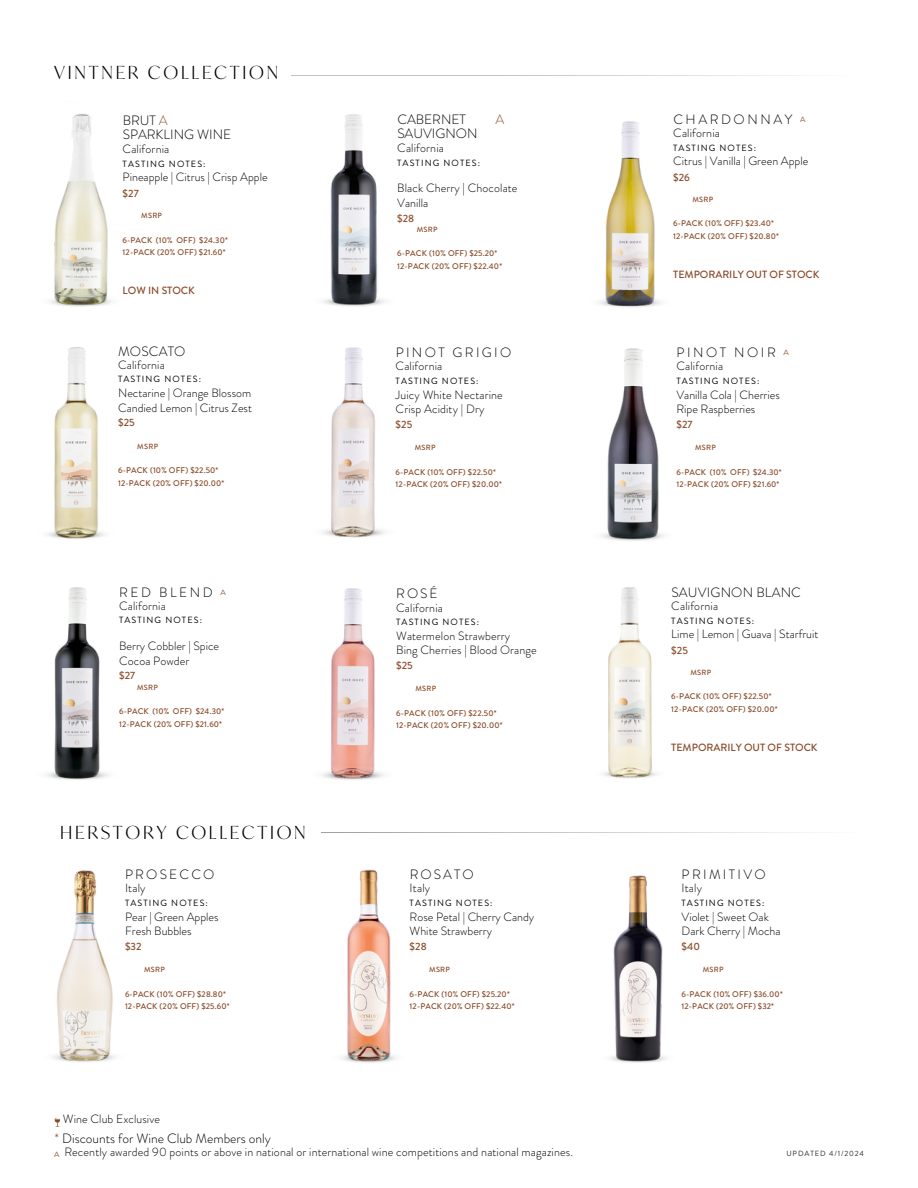
<style>
.page{position:relative;width:918px;height:1188px;background:#fff}
.page>*{position:absolute;margin:0;border:0;box-sizing:border-box;transform-origin:0 0}
.t1{font:300 18px "Ivy Mode";letter-spacing:.15em;color:#000}
.t2{font:300 13.5px/14.7px "Brandon Grotesque";letter-spacing:.015em;color:#000}
.t3{font:300 13.5px "Brandon Grotesque";letter-spacing:.19em;color:#000}
.t4{font:300 13.5px "Brandon Grotesque";letter-spacing:.175em;color:#000}
.t5{font:300 13.5px "Brandon Grotesque";letter-spacing:.16em;color:#000}
.t6{font:300 13.5px "Brandon Grotesque";color:#894a29}
.t7{font:300 12px/14.7px "Brandon Grotesque";letter-spacing:.01em;color:#000}
.t8{font:500 10.5px "Brandon Grotesque";color:#894a29}
.t9{font:9px "Brandon Grotesque";letter-spacing:.125em;color:#000}
.t10{font:500 8.25px/12.3px "Brandon Grotesque";letter-spacing:.02em;color:#894a29}
.t11{font:500 7.5px "Brandon Grotesque";letter-spacing:.04em;color:#894a29}
.t12{font:7.5px "Brandon Grotesque";letter-spacing:.12em;color:#2a2a29}
.t13{font:7.5px "Montserrat";color:#894a29}
.s1{color:#894a29}
</style>
<div class="page">
<svg style="left:55px;top:1118px;width:5px;height:9px"></svg>
<hr style="left:291px;top:75px;width:572px;height:1px;background:#000">
<img style="left:46px;top:587px;width:62px;height:193px">
<img style="left:322px;top:588px;width:62px;height:192px">
<img style="left:603px;top:587px;width:54px;height:191px">
<img style="left:50px;top:114px;width:62px;height:193px">
<img style="left:599px;top:121px;width:62px;height:187px">
<img style="left:323px;top:114px;width:62px;height:192px">
<img style="left:602px;top:348px;width:62px;height:193px">
<img style="left:323px;top:347px;width:62px;height:191px">
<img style="left:47px;top:347px;width:58px;height:192px">
<img style="left:342px;top:869px;width:54px;height:194px">
<hr style="left:321px;top:832px;width:549px;height:1px;background:#000">
<img style="left:53px;top:870px;width:62px;height:192px">
<img style="left:610px;top:875px;width:56px;height:188px">
<h1 class="t1" style="left:54px;top:61px;width:226px">VINTNER COLLECTION</h1>
<p class="t2" style="left:123px;top:113px;width:110px">BRUT <span class="s1">A<br></span>SPARKLING WINE</p>
<p class="t2" style="left:397px;top:112px;width:70px">CABERNET</p>
<p class="t6" style="left:495px;top:109px;width:10px">A</p>
<p class="t2" style="left:397px;top:126px;width:82px">SAUVIGNON</p>
<h6 class="t7" style="left:123px;top:142px;width:48px">California</h6>
<h6 class="t9" style="left:123px;top:157px;width:84px">TASTING NOTES:</h6>
<h6 class="t7" style="left:123px;top:170px;width:147px">Pineapple | Citrus | Crisp Apple</h6>
<h6 class="t8" style="left:123px;top:186px;width:18px">$27</h6>
<h6 class="t11" style="left:141px;top:210px;width:22px">MSRP</h6>
<h2 class="t7" style="left:397px;top:141px;width:48px">California</h2>
<h4 class="t9" style="left:397px;top:156px;width:84px">TASTING NOTES:</h4>
<p class="t7" style="left:397px;top:181px;width:122px">Black Cherry | Chocolate</p>
<h4 class="t7" style="left:397px;top:196px;width:33px">Vanilla</h4>
<h4 class="t8" style="left:397px;top:211px;width:19px">$28</h4>
<h2 class="t11" style="left:417px;top:224px;width:22px">MSRP</h2>
<p class="t10" style="left:123px;top:234px;width:107px">6-PACK (10% OFF) $24.30*<br>12-PACK (20% OFF) $21.60*</p>
<h6 class="t10" style="left:397px;top:247px;width:106px">6-PACK (10% OFF) $25.20*<br>12-PACK (20% OFF) $22.40*</h6>
<h4 class="t8" style="left:123px;top:283px;width:74px">LOW IN STOCK</h4>
<h2 class="t2" style="left:118px;top:344px;width:69px">MOSCATO</h2>
<h6 class="t4" style="left:396px;top:343px;width:117px">PINOT GRIGIO</h6>
<h4 class="t7" style="left:118px;top:358px;width:48px">California</h4>
<h4 class="t9" style="left:118px;top:373px;width:84px">TASTING NOTES:</h4>
<h4 class="t7" style="left:118px;top:386px;width:135px">Nectarine | Orange Blossom<br>Candied Lemon | Citrus Zest</h4>
<h4 class="t8" style="left:118px;top:415px;width:18px">$25</h4>
<p class="t7" style="left:396px;top:359px;width:48px">California</p>
<p class="t9" style="left:396px;top:374px;width:84px">TASTING NOTES:</p>
<p class="t7" style="left:396px;top:387px;width:109px">Juicy White Nectarine<br>Crisp Acidity | Dry</p>
<p class="t8" style="left:396px;top:417px;width:18px">$25</p>
<h6 class="t11" style="left:137px;top:441px;width:22px">MSRP</h6>
<h1 class="t11" style="left:415px;top:442px;width:22px">MSRP</h1>
<h4 class="t10" style="left:118px;top:464px;width:108px">6-PACK (10% OFF) $22.50*<br>12-PACK (20% OFF) $20.00*</h4>
<p class="t10" style="left:396px;top:466px;width:108px">6-PACK (10% OFF) $22.50*<br>12-PACK (20% OFF) $20.00*</p>
<p class="t3" style="left:119px;top:582px;width:95px">RED BLEND</p>
<p class="t13" style="left:220px;top:587px;width:7px">A</p>
<h4 class="t2" style="left:396px;top:586px;width:43px">ROSÉ</h4>
<h6 class="t7" style="left:119px;top:598px;width:48px">California</h6>
<h6 class="t9" style="left:119px;top:614px;width:84px">TASTING NOTES:</h6>
<h5 class="t7" style="left:119px;top:638px;width:102px">Berry Cobbler | Spice</h5>
<h5 class="t7" style="left:119px;top:653px;width:72px">Cocoa Powder</h5>
<h5 class="t8" style="left:119px;top:668px;width:18px">$27</h5>
<h2 class="t7" style="left:396px;top:600px;width:48px">California</h2>
<h2 class="t9" style="left:396px;top:616px;width:84px">TASTING NOTES:</h2>
<h2 class="t7" style="left:396px;top:628px;width:142px">Watermelon Strawberry<br>Bing Cherries | Blood Orange</h2>
<h2 class="t8" style="left:396px;top:658px;width:18px">$25</h2>
<p class="t11" style="left:137px;top:682px;width:22px">MSRP</p>
<p class="t11" style="left:415px;top:684px;width:22px">MSRP</p>
<h2 class="t10" style="left:119px;top:705px;width:107px">6-PACK (10% OFF) $24.30*<br>12-PACK (20% OFF) $21.60*</h2>
<h6 class="t10" style="left:396px;top:707px;width:108px">6-PACK (10% OFF) $22.50*<br>12-PACK (20% OFF) $20.00*</h6>
<h1 class="t1" style="left:60px;top:821px;width:247px">HERSTORY COLLECTION</h1>
<p class="t5" style="left:125px;top:865px;width:91px">PROSECCO</p>
<h4 class="t2" style="left:410px;top:867px;width:66px">ROSATO</h4>
<p class="t7" style="left:125px;top:881px;width:22px">Italy</p>
<p class="t9" style="left:125px;top:897px;width:84px">TASTING NOTES:</p>
<p class="t7" style="left:125px;top:909px;width:95px">Pear | Green Apples<br>Fresh Bubbles</p>
<p class="t8" style="left:125px;top:939px;width:18px">$32</p>
<p class="t7" style="left:410px;top:881px;width:22px">Italy</p>
<p class="t9" style="left:410px;top:897px;width:84px">TASTING NOTES:</p>
<p class="t7" style="left:410px;top:909px;width:126px">Rose Petal | Cherry Candy<br>White Strawberry</p>
<p class="t8" style="left:410px;top:939px;width:19px">$28</p>
<h5 class="t11" style="left:144px;top:964px;width:22px">MSRP</h5>
<h4 class="t11" style="left:429px;top:964px;width:22px">MSRP</h4>
<h4 class="t10" style="left:125px;top:988px;width:106px">6-PACK (10% OFF) $28.80*<br>12-PACK (20% OFF) $25.60*</h4>
<h4 class="t10" style="left:410px;top:988px;width:106px">6-PACK (10% OFF) $25.20*<br>12-PACK (20% OFF) $22.40*</h4>
<h6 class="t7" style="left:63px;top:1112px;width:99px">Wine Club Exclusive</h6>
<h6 class="t2" style="left:55px;top:1131px;width:218px"><span class="s1">*</span> Discounts for Wine Club Members only</h6>
<h2 class="t13" style="left:54px;top:1150px;width:7px">A</h2>
<p class="t7" style="left:64px;top:1145px;width:510px">Recently awarded 90 points or above in national or international wine competitions and national magazines.</p>
<h2 class="t3" style="left:673px;top:110px;width:121px">CHARDONNAY</h2>
<h4 class="t13" style="left:800px;top:114px;width:7px">A</h4>
<h6 class="t7" style="left:673px;top:126px;width:48px">California</h6>
<h6 class="t9" style="left:673px;top:141px;width:84px">TASTING NOTES:</h6>
<h6 class="t7" style="left:673px;top:154px;width:137px">Citrus | Vanilla | Green Apple</h6>
<h6 class="t8" style="left:673px;top:170px;width:18px">$26</h6>
<h6 class="t11" style="left:692px;top:194px;width:22px">MSRP</h6>
<h4 class="t10" style="left:673px;top:217px;width:107px">6-PACK (10% OFF) $23.40*<br>12-PACK (20% OFF) $20.80*</h4>
<h4 class="t8" style="left:673px;top:267px;width:148px">TEMPORARILY OUT OF STOCK</h4>
<p class="t3" style="left:677px;top:343px;width:101px">PINOT NOIR</p>
<p class="t13" style="left:784px;top:348px;width:7px">A</p>
<p class="t7" style="left:676px;top:359px;width:48px">California</p>
<p class="t9" style="left:676px;top:374px;width:84px">TASTING NOTES:</p>
<p class="t7" style="left:676px;top:387px;width:105px">Vanilla Cola | Cherries<br>Ripe Raspberries</p>
<p class="t8" style="left:676px;top:417px;width:18px">$27</p>
<p class="t11" style="left:695px;top:442px;width:22px">MSRP</p>
<p class="t10" style="left:676px;top:466px;width:107px">6-PACK (10% OFF) $24.30*<br>12-PACK (20% OFF) $21.60*</p>
<h2 class="t2" style="left:671px;top:585px;width:131px">SAUVIGNON BLANC</h2>
<p class="t7" style="left:671px;top:599px;width:48px">California</p>
<p class="t9" style="left:671px;top:614px;width:84px">TASTING NOTES:</p>
<p class="t7" style="left:671px;top:627px;width:149px">Lime | Lemon | Guava | Starfruit</p>
<p class="t8" style="left:671px;top:643px;width:18px">$25</p>
<p class="t11" style="left:690px;top:667px;width:22px">MSRP</p>
<h3 class="t10" style="left:671px;top:690px;width:108px">6-PACK (10% OFF) $22.50*<br>12-PACK (20% OFF) $20.00*</h3>
<p class="t8" style="left:671px;top:740px;width:148px">TEMPORARILY OUT OF STOCK</p>
<p class="t4" style="left:682px;top:865px;width:86px">PRIMITIVO</p>
<h4 class="t7" style="left:682px;top:881px;width:22px">Italy</h4>
<h4 class="t9" style="left:682px;top:897px;width:84px">TASTING NOTES:</h4>
<h4 class="t7" style="left:682px;top:909px;width:101px">Violet | Sweet Oak<br>Dark Cherry | Mocha</h4>
<h4 class="t8" style="left:682px;top:939px;width:20px">$40</h4>
<h2 class="t11" style="left:703px;top:964px;width:22px">MSRP</h2>
<p class="t10" style="left:682px;top:988px;width:103px">6-PACK (10% OFF) $36.00*<br>12-PACK (20% OFF) $32*</p>
<p class="t12" style="left:786px;top:1148px;width:79px">UPDATED 4/1/2024</p>
</div>
